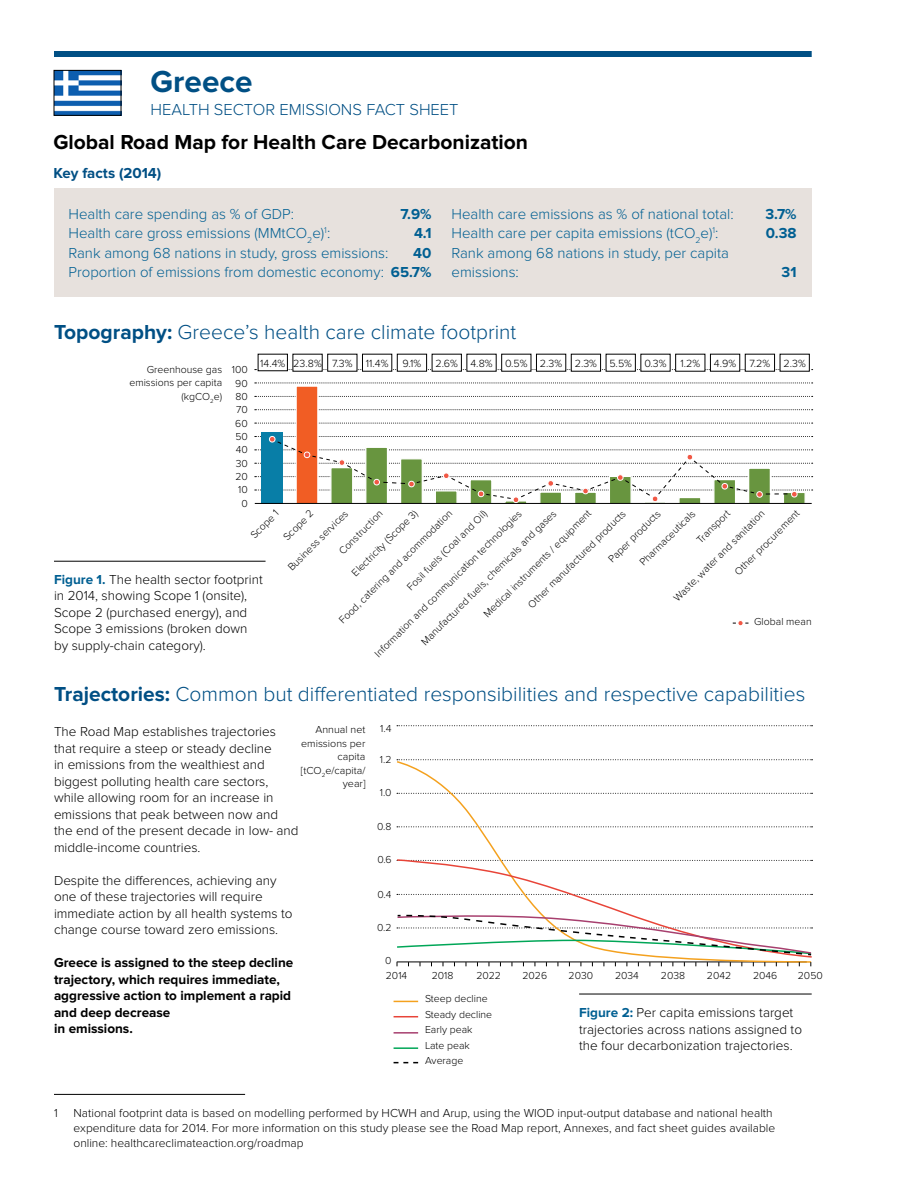
<style>
.page{position:relative;width:918px;height:1188px;background:#fff}
.page>*{position:absolute;margin:0;border:0;box-sizing:border-box;transform-origin:0 0}
.t1{font:700 31.5px "Proxima Nova";color:#004f84}
.t2{font:300 21px "Proxima Nova";color:#004f84}
.t3{font:700 21px "Proxima Nova";color:#000}
.t4{font:300 16.5px "Proxima Nova";color:#004f84}
.t5{font:300 15px/19.5px "Proxima Nova";color:#005f92;text-align:right}
.t6{font:700 15px "Proxima Nova";color:#005f92}
.t7{font:700 15px "Proxima Nova";color:#004f84}
.t8{font:300 13.5px/16.5px "Proxima Nova";color:#000}
.t9{font:700 13.5px/16.5px "Proxima Nova";color:#000}
.t10{font:300 12px/15px "Proxima Nova";color:#000}
.t11{font:300 10.8px "Proxima Nova";color:#000}
.t12{font:300 10.5px/13.4px "Proxima Nova";color:#000;text-align:center}
.s1{font-weight:700}
.s2{font-weight:700;color:#005f92}
</style>
<div class="page">
<img style="left:56px;top:72px;width:63px;height:42px">
<div style="left:54px;top:70px;width:67px;height:46px;border:1px solid #000"></div>
<div style="left:54px;top:51px;width:758px;height:6px;background:#004f84"></div>
<hr style="left:54px;top:1094px;width:191px;height:1px;background:#000">
<hr style="left:579px;top:994px;width:233px;height:1px;background:#000">
<svg style="left:733px;top:620px;width:15px;height:6px"></svg>
<div style="left:54px;top:188px;width:758px;height:109px;background:#e7e1dd"></div>
<svg style="left:394px;top:1062px;width:24px;height:1px"></svg>
<hr style="left:394px;top:1032px;width:24px;height:2px;background:#a73f6e">
<hr style="left:394px;top:1047px;width:24px;height:2px;background:#00a657">
<svg style="left:394px;top:1016px;width:24px;height:1px"></svg>
<svg style="left:394px;top:1001px;width:24px;height:1px"></svg>
<svg style="left:397px;top:725px;width:416px;height:1px"></svg>
<svg style="left:397px;top:759px;width:416px;height:1px"></svg>
<svg style="left:396px;top:760px;width:417px;height:99px"></svg>
<svg style="left:396px;top:859px;width:417px;height:107px"></svg>
<svg style="left:255px;top:369px;width:558px;height:1px"></svg>
<svg style="left:255px;top:383px;width:558px;height:1px"></svg>
<svg style="left:255px;top:396px;width:558px;height:1px"></svg>
<svg style="left:255px;top:409px;width:558px;height:1px"></svg>
<svg style="left:255px;top:423px;width:558px;height:1px"></svg>
<div style="left:261px;top:432px;width:22px;height:72px;background:#087ea7"></div>
<div style="left:295px;top:385px;width:24px;height:119px;background:#f15d24;border:1px solid #fff"></div>
<svg style="left:255px;top:436px;width:558px;height:68px"></svg>
<hr style="left:54px;top:561px;width:212px;height:1px;background:#000">
<div style="left:397px;top:354px;width:30px;height:17px;border:1px solid #000"></div>
<h1 class="t1" style="left:151px;top:67px;width:103px">Greece</h1>
<p class="t4" style="left:151px;top:100px;width:309px">HEALTH SECTOR EMISSIONS FACT SHEET</p>
<h2 class="t3" style="left:53px;top:132px;width:476px">Global Road Map for Health Care Decarbonization</h2>
<p class="t7" style="left:53px;top:166px;width:109px">Key facts (2014)</p>
<p class="t5" style="left:69px;top:204px;width:227px">Health care spending as % of GDP:</p>
<p class="t6" style="left:400px;top:207px;width:33px">7.9%</p>
<p class="t5" style="left:69px;top:224px;width:263px">Health care gross emissions (MMtCO<sub>2</sub>e)<sup>1</sup>:</p>
<p class="t6" style="left:414px;top:226px;width:19px">4.1</p>
<p class="t5" style="left:69px;top:243px;width:321px">Rank among 68 nations in study, gross emissions:</p>
<p class="t5" style="left:69px;top:243px;width:364px"><span class="s1">40<br></span>Proportion of emissions from domestic economy: <span class="s1">65.7%</span></p>
<p class="t5" style="left:452px;top:204px;width:284px">Health care emissions as % of national total:</p>
<p class="t6" style="left:765px;top:207px;width:33px">3.7%</p>
<p class="t5" style="left:452px;top:224px;width:268px">Health care per capita emissions (tCO<sub>2</sub>e)<sup>1</sup>:</p>
<p class="t6" style="left:766px;top:226px;width:32px">0.38</p>
<p class="t5" style="left:452px;top:243px;width:279px;text-align:left">Rank among 68 nations in study, per capita emissions:</p>
<p class="t6" style="left:782px;top:265px;width:16px">31</p>
<h2 class="t2" style="left:54px;top:320px;width:464px"><span class="s1">Topography:</span> Greece’s health care climate footprint</h2>
<p class="t12" style="left:129px;top:362px;width:94px;text-align:right">Greenhouse gas emissions per capita (kgCO<sub>2</sub>e)</p>
<p class="t12" style="left:232px;top:363px;width:18px">100<br>90</p>
<p class="t12" style="left:235px;top:390px;width:14px">80<br>70<br>60<br>50<br>40<br>30<br>20<br>10<br>0</p>
<p class="t11" style="left:260px;top:357px;width:130px">14.4% 23.8% 7.3% 11.4%</p>
<p class="t11" style="left:403px;top:357px;width:20px">9.1%</p>
<p class="t11" style="left:436px;top:357px;width:233px">2.6% 4.8% 0.5% 2.3% 2.3% 5.5% 0.3%</p>
<p class="t11" style="left:680px;top:357px;width:21px">1.2%</p>
<p class="t11" style="left:714px;top:357px;width:93px">4.9% 7.2% 2.3%</p>
<p class="t12" style="left:349px;top:569px;width:90px;rotate:-45deg">Electricity (Scope 3)</p>
<p class="t12" style="left:404px;top:584px;width:110px;rotate:-45deg">Fosil fuels (Coal and Oil)</p>
<p class="t12" style="left:694px;top:537px;width:44px;rotate:-45deg">Transport</p>
<p class="t12" style="left:481px;top:611px;width:149px;rotate:-45deg">Medical instruments / equipment</p>
<p class="t12" style="left:732px;top:568px;width:88px;rotate:-45deg">Other procurement</p>
<p class="t12" style="left:248px;top:532px;width:36px;rotate:-45deg">Scope 1</p>
<p class="t12" style="left:280px;top:534px;width:40px;rotate:-45deg">Scope 2</p>
<p class="t12" style="left:372px;top:651px;width:205px;rotate:-45deg">Information and communication technologies</p>
<p class="t12" style="left:525px;top:601px;width:135px;rotate:-45deg">Other manufactured products</p>
<p class="t12" style="left:605px;top:556px;width:71px;rotate:-45deg">Paper products</p>
<p class="t12" style="left:637px;top:559px;width:75px;rotate:-45deg">Pharmaceuticals</p>
<p class="t12" style="left:285px;top:564px;width:82px;rotate:-45deg">Business services</p>
<p class="t12" style="left:418px;top:639px;width:188px;rotate:-45deg">Manufactured fuels, chemicals and gases</p>
<p class="t12" style="left:336px;top:548px;width:59px;rotate:-45deg">Construction</p>
<p class="t12" style="left:336px;top:617px;width:157px;rotate:-45deg">Food, catering and acommodation</p>
<p class="t12" style="left:671px;top:595px;width:125px;rotate:-45deg">Waste, water and sanitation</p>
<p class="t8" style="left:54px;top:571px;width:210px"><span class="s2">Figure 1.</span> The health sector footprint in 2014, showing Scope 1 (onsite),<br>Scope 2 (purchased energy), and<br>Scope 3 emissions (broken down by supply-chain category).</p>
<p class="t12" style="left:754px;top:615px;width:59px">Global mean</p>
<h2 class="t2" style="left:54px;top:682px;width:753px"><span class="s1">Trajectories:</span> Common but differentiated responsibilities and respective capabilities</h2>
<p class="t12" style="left:301px;top:723px;width:66px;text-align:right">Annual net emissions per capita [tCO<sub>2</sub>e/capita/ year]</p>
<p class="t8" style="left:54px;top:723px;width:246px">The Road Map establishes trajectories that require a steep or steady decline<br>in emissions from the wealthiest and biggest polluting health care sectors, while allowing room for an increase in emissions that peak between now and the end of the present decade in low- and middle-income countries.</p>
<p class="t8" style="left:54px;top:872px;width:240px">Despite the differences, achieving any one of these trajectories will require immediate action by all health systems to change course toward zero emissions.</p>
<p class="t9" style="left:54px;top:955px;width:241px">Greece is assigned to the steep decline trajectory, which requires immediate, aggressive action to implement a rapid and deep decrease<br>in emissions.</p>
<p class="t12" style="left:380px;top:722px;width:13px">1.4</p>
<p class="t12" style="left:380px;top:753px;width:13px">1.2</p>
<p class="t12" style="left:380px;top:786px;width:13px">1.0</p>
<p class="t12" style="left:377px;top:820px;width:16px">0.8</p>
<p class="t12" style="left:377px;top:853px;width:16px">0.6</p>
<p class="t12" style="left:378px;top:888px;width:15px">0.4</p>
<p class="t12" style="left:377px;top:921px;width:16px">0.2</p>
<p class="t12" style="left:385px;top:954px;width:8px">0</p>
<p class="t12" style="left:386px;top:969px;width:23px">2014</p>
<p class="t12" style="left:432px;top:969px;width:23px">2018</p>
<p class="t12" style="left:476px;top:969px;width:26px">2022</p>
<p class="t12" style="left:522px;top:969px;width:26px">2026</p>
<p class="t12" style="left:569px;top:969px;width:26px">2030</p>
<p class="t12" style="left:615px;top:969px;width:25px">2034</p>
<p class="t12" style="left:661px;top:969px;width:26px">2038</p>
<p class="t12" style="left:707px;top:969px;width:26px">2042</p>
<p class="t12" style="left:798px;top:969px;width:26px">2050</p>
<p class="t12" style="left:753px;top:969px;width:26px">2046</p>
<p class="t12" style="left:425px;top:991px;width:69px;line-height:15.6px;text-align:left">Steep decline<br>Steady decline<br>Early peak<br>Late peak<br>Average</p>
<p class="t8" style="left:579px;top:1005px;width:224px"><span class="s2">Figure 2:</span> Per capita emissions target trajectories across nations assigned to the four decarbonization trajectories.</p>
<p class="t10" style="left:54px;top:1106px;width:5px">1</p>
<p class="t10" style="left:74px;top:1106px;width:703px">National footprint data is based on modelling performed by HCWH and Arup, using the WIOD input-output database and national health expenditure data for 2014. For more information on this study please see the Road Map report, Annexes, and fact sheet guides available online: healthcareclimateaction.org/roadmap</p>
</div>
